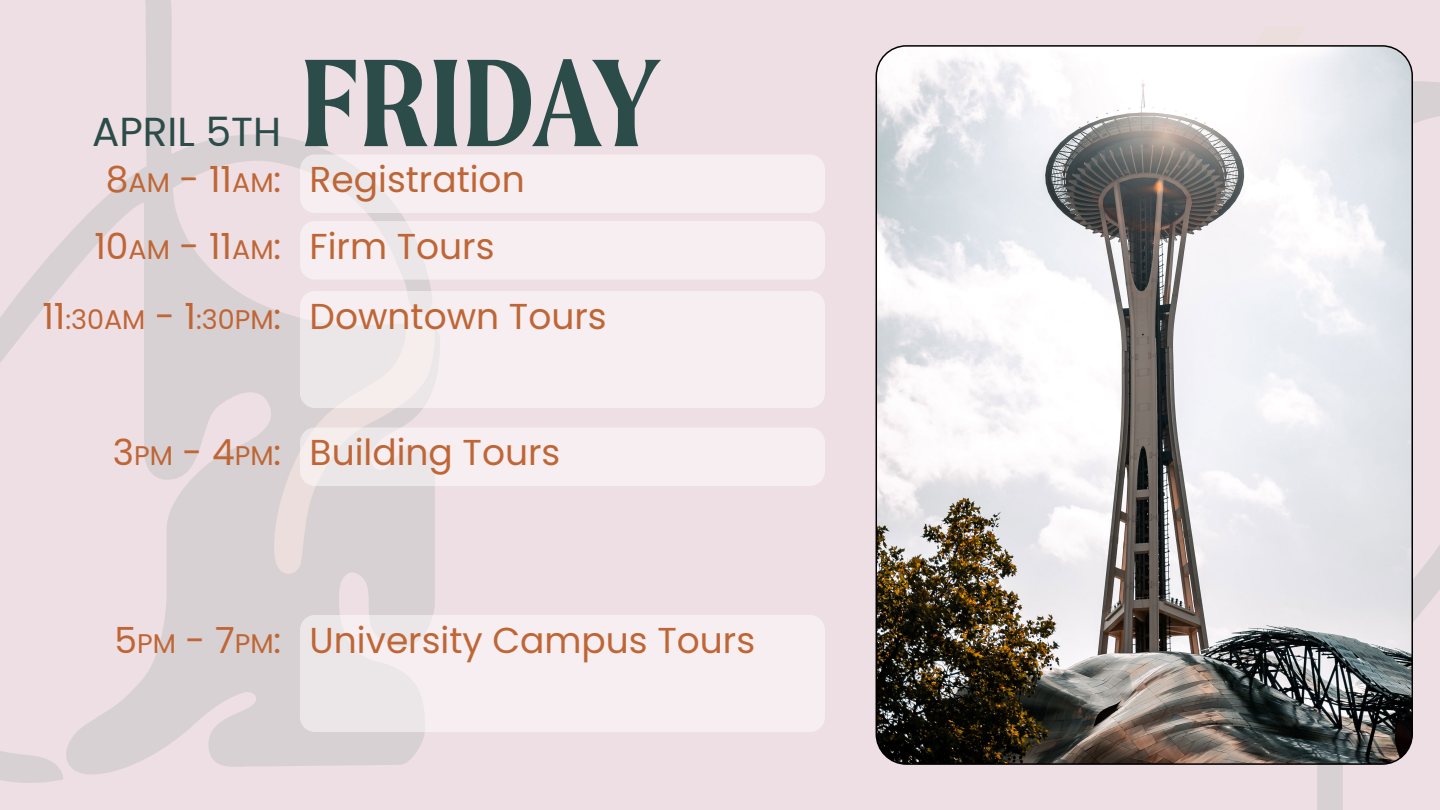
<style>
.page{position:relative;width:1440px;height:810px;background:#eedfe4}
.page>*{position:absolute;margin:0;border:0;box-sizing:border-box;transform-origin:0 0}
.t1{font:600 132.75px "Moret";color:#2c4c49}
.t2{font:40.5px "Poppins";color:#2c4c49}
.t3{font:36px "Poppins";color:#bf6636}
.t4{font:27px "Poppins";color:#bf6636}
.s1{font-size:27px}
.s2{font-size:36px}
</style>
<div class="page">
<svg style="left:0;top:0;width:435px;height:783px"></svg>
<svg style="left:272px;top:322px;width:163px;height:257px"></svg>
<svg style="left:1317px;top:69px;width:123px;height:741px"></svg>
<div style="left:300px;top:154px;width:525px;height:59px;background:#f6eef1;border-radius:15px"></div>
<div style="left:300px;top:221px;width:525px;height:59px;background:#f6eef1;border-radius:15px"></div>
<div style="left:300px;top:291px;width:525px;height:117px;background:#f6eef1;border-radius:15px"></div>
<div style="left:300px;top:428px;width:525px;height:58px;background:#f6eef1;border-radius:15px"></div>
<div style="left:300px;top:615px;width:525px;height:117px;background:#f6eef1;border-radius:15px"></div>
<img style="left:876px;top:46px;width:536px;height:718px">
<p class="t2" style="left:92px;top:109px;width:191px">APRIL 5TH</p>
<p class="t1" style="left:300px;top:26px;width:362px">FRIDAY</p>
<p class="t3" style="left:106px;top:159px;width:177px">8<span class="s1">AM</span> - 11<span class="s1">AM</span>:</p>
<p class="t3" style="left:310px;top:159px;width:217px">Registration</p>
<p class="t3" style="left:94px;top:225px;width:188px">10<span class="s1">AM</span> - 11<span class="s1">AM</span>:</p>
<p class="t3" style="left:310px;top:225px;width:186px">Firm Tours</p>
<p class="t4" style="left:42px;top:304px;width:240px"><span class="s2">11</span>:30AM <span class="s2">- 1</span>:30PM<span class="s2">:</span></p>
<p class="t3" style="left:310px;top:295px;width:299px">Downtown Tours</p>
<p class="t3" style="left:113px;top:432px;width:170px">3<span class="s1">PM</span> - 4<span class="s1">PM</span>:</p>
<p class="t3" style="left:310px;top:432px;width:252px">Building Tours</p>
<p class="t3" style="left:114px;top:619px;width:168px">5<span class="s1">PM</span> - 7<span class="s1">PM</span>:</p>
<p class="t3" style="left:310px;top:619px;width:447px">University Campus Tours</p>
</div>
